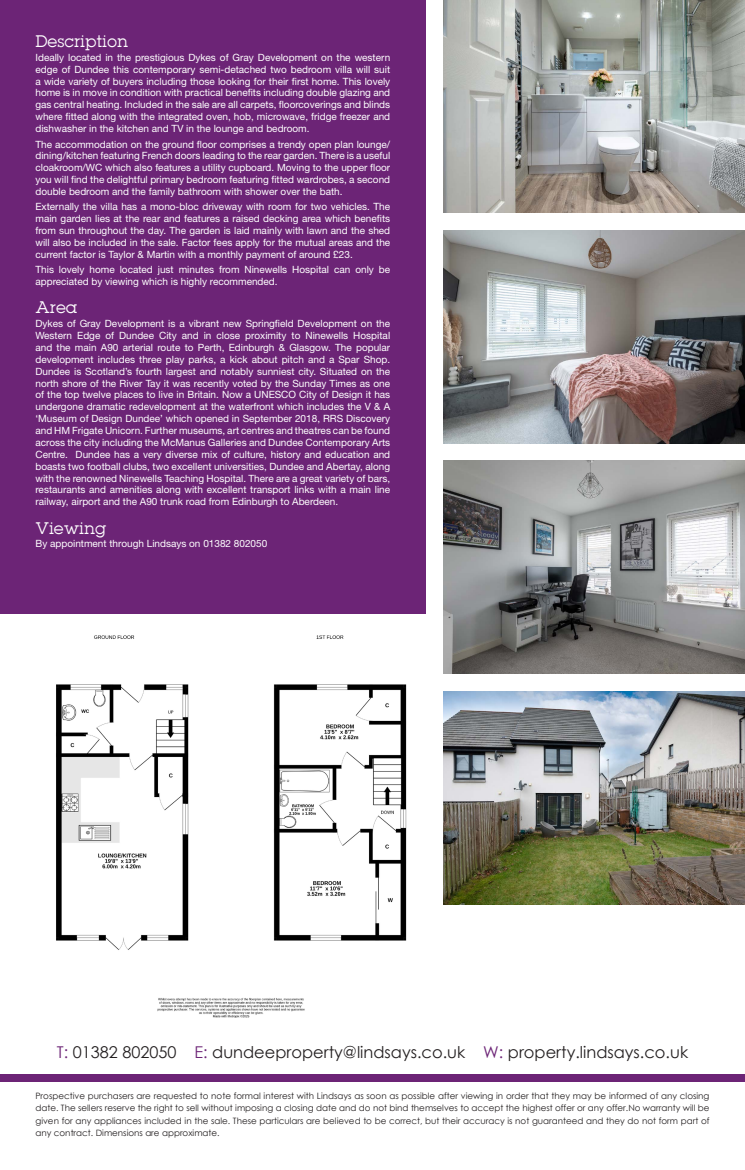
<style>
.page{position:relative;width:745px;height:1170px;background:#fff}
.page>*{position:absolute;margin:0;border:0;box-sizing:border-box;transform-origin:0 0}
.t1{font:16.25px "Century Gothic";color:#231f20}
.t2{font:15px "Lubalin";color:#fff}
.t3{font:10px/11.9px "Helvetica Neue LT Std";color:#fff;text-align:justify}
.t4{font:8.75px/12.5px "Century Gothic";color:#231f20;text-align:justify}
.s1{color:#6c2476}
</style>
<div class="page">
<div style="left:0;top:0;width:425px;height:613px;background:#6c2476"></div>
<div style="left:0;top:1074px;width:744px;height:7px;background:#6c2476"></div>
<img style="left:443px;top:0;width:301px;height:213px">
<img style="left:443px;top:230px;width:301px;height:213px">
<img style="left:443px;top:461px;width:301px;height:212px">
<img style="left:443px;top:691px;width:301px;height:213px">
<img style="left:56px;top:635px;width:351px;height:382px">
<h2 class="t2" style="left:35px;top:31px;width:94px">Description</h2>
<p class="t3" style="left:35px;top:51px;width:356px">Ideally located in the prestigious Dykes of Gray Development on the western edge of Dundee this contemporary semi-detached two bedroom villa will suit a wide variety of buyers including those looking for their first home. This lovely home is in move in condition with practical benefits including double glazing and gas central heating. Included in the sale are all carpets, floorcoverings and blinds where fitted along with the integrated oven, hob, microwave, fridge freezer and dishwasher in the kitchen and TV in the lounge and bedroom.</p>
<p class="t3" style="left:35px;top:138px;width:356px">The accommodation on the ground floor comprises a trendy open plan lounge/ dining/kitchen featuring French doors leading to the rear garden. There is a useful cloakroom/WC which also features a utility cupboard. Moving to the upper floor you will find the delightful primary bedroom featuring fitted wardrobes, a second double bedroom and the family bathroom with shower over the bath.</p>
<p class="t3" style="left:35px;top:201px;width:356px">Externally the villa has a mono-bloc driveway with room for two vehicles. The main garden lies at the rear and features a raised decking area which benefits from sun throughout the day. The garden is laid mainly with lawn and the shed will also be included in the sale. Factor fees apply for the mutual areas and the current factor is Taylor &amp; Martin with a monthly payment of around £23.</p>
<p class="t3" style="left:35px;top:264px;width:356px">This lovely home located just minutes from Ninewells Hospital can only be appreciated by viewing which is highly recommended.</p>
<h2 class="t2" style="left:35px;top:297px;width:43px">Area</h2>
<p class="t3" style="left:35px;top:317px;width:356px">Dykes of Gray Development is a vibrant new Springfield Development on the Western Edge of Dundee City and in close proximity to Ninewells Hospital and the main A90 arterial route to Perth, Edinburgh &amp; Glasgow. The popular development includes three play parks, a kick about pitch and a Spar Shop.<br>Dundee is Scotland’s fourth largest and notably sunniest city. Situated on the north shore of the River Tay it was recently voted by the Sunday Times as one of the top twelve places to live in Britain. Now a UNESCO City of Design it has undergone dramatic redevelopment at the waterfront which includes the V &amp; A ‘Museum of Design Dundee’ which opened in September 2018, RRS Discovery and HM Frigate Unicorn. Further museums, art centres and theatres can be found across the city including the McManus Galleries and Dundee Contemporary Arts Centre. Dundee has a very diverse mix of culture, history and education and boasts two football clubs, two excellent universities, Dundee and Abertay, along with the renowned Ninewells Teaching Hospital. There are a great variety of bars, restaurants and amenities along with excellent transport links with a main line railway, airport and the A90 trunk road from Edinburgh to Aberdeen.</p>
<h2 class="t2" style="left:35px;top:517px;width:72px">Viewing</h2>
<p class="t3" style="left:35px;top:537px;width:233px">By appointment through Lindsays on 01382 802050</p>
<h1 class="t1" style="left:57px;top:1040px;width:632px"><span class="s1">T:</span> 01382 802050 <span class="s1">E:</span> dundeeproperty@lindsays.co.uk <span class="s1">W:</span> property.lindsays.co.uk</h1>
<p class="t4" style="left:35px;top:1088px;width:675px">Prospective purchasers are requested to note formal interest with Lindsays as soon as possible after viewing in order that they may be informed of any closing date. The sellers reserve the right to sell without imposing a closing date and do not bind themselves to accept the highest offer or any offer.No warranty will be given for any appliances included in the sale. These particulars are believed to be correct, but their accuracy is not guaranteed and they do not form part of any contract. Dimensions are approximate.</p>
</div>
